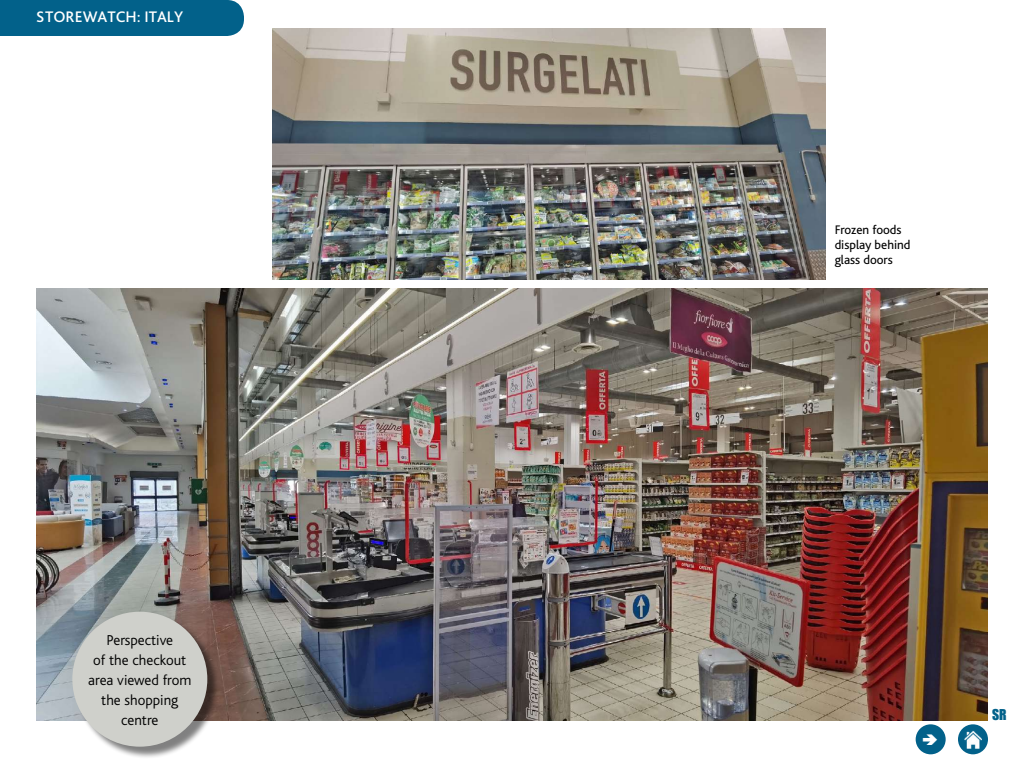
<style>
.page{position:relative;width:1024px;height:768px;background:#fff}
.page>*{position:absolute;margin:0;border:0;box-sizing:border-box;transform-origin:0 0}
.t1{font:500 16px "Bliss Pro";color:#fff}
.t2{font:300 15px/20px "Bliss";color:#000;text-align:center}
.t3{font:13.8px "Impact";color:#02618a}
.t4{font:13px/15px "Bliss";color:#000}
</style>
<div class="page">
<div style="left:916px;top:724px;width:30px;height:30px;background:#02618a;border-radius:50%"></div>
<div style="left:958px;top:724px;width:30px;height:30px;background:#02618a;border-radius:50%"></div>
<img style="left:964px;top:730px;width:18px;height:18px">
<div style="left:0;top:0;width:244px;height:36px;background:#02618a"></div>
<img style="left:36px;top:289px;width:952px;height:432px">
<img style="left:273px;top:29px;width:553px;height:251px">
<div style="left:74px;top:613px;width:146px;height:146px;background:#000;opacity:.5"></div>
<div style="left:72px;top:612px;width:135px;height:135px;background:#cfd0cb;border-radius:50%"></div>
<p class="t1" style="left:36px;top:6px;width:149px">STOREWATCH: ITALY</p>
<p class="t2" style="left:88px;top:630px;width:105px">Perspective<br>of the checkout area viewed from the shopping centre</p>
<p class="t4" style="left:835px;top:223px;width:77px">Frozen foods display behind glass doors</p>
<p class="t3" style="left:992px;top:703px;width:16px">SR</p>
</div>
